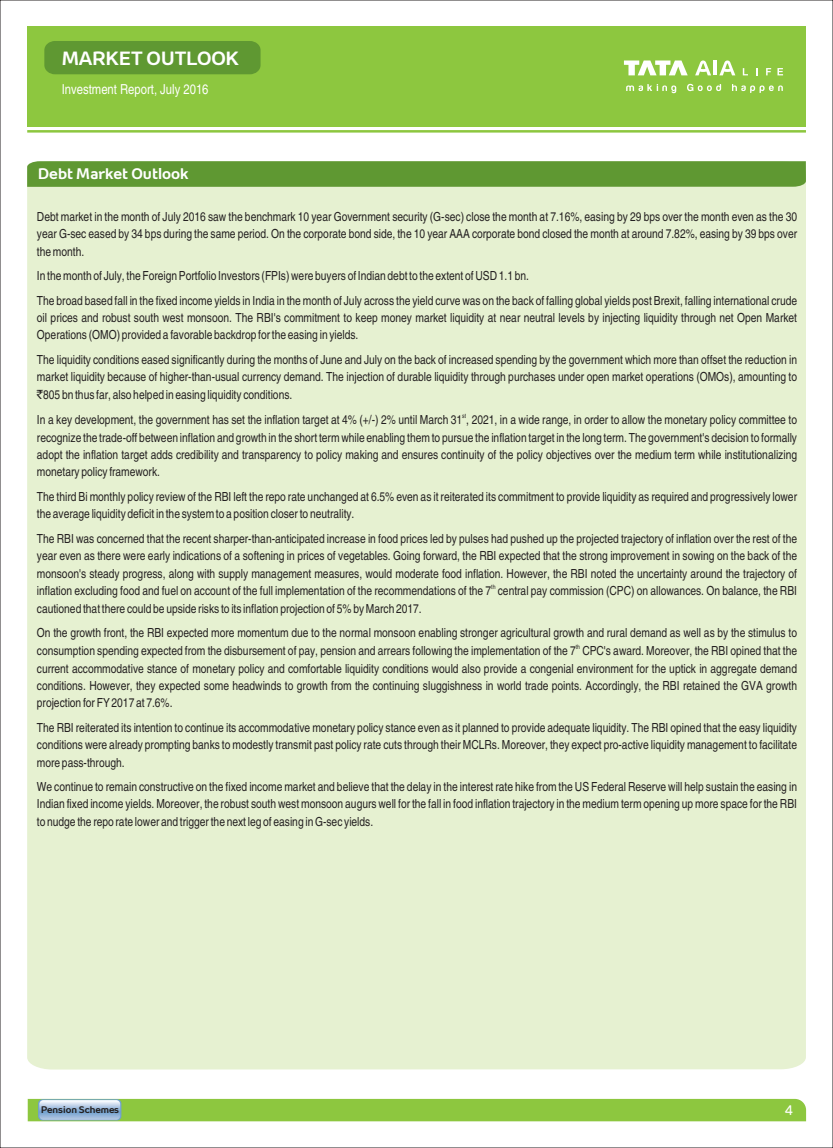
<style>
.page{position:relative;width:833px;height:1148px;background:#fff}
.page>*{position:absolute;margin:0;border:0;box-sizing:border-box;transform-origin:0 0}
.t1{font:700 18.75px "TATAAIA Print";color:#fff}
.t2{font:700 15px "TATAAIA Print";color:#fff}
.t3{font:condensed 13.75px "Helvetica";color:#fff}
.t4{font:13.75px "TATAAIA Print";color:#fff}
.t5{font:condensed 12.5px/17.4px "Helvetica";color:#231f20;text-align:justify}
.t6{font:700 9.38px "TATAAIA Print";color:#231f20}
.t7{font:condensed 6.25px "Helvetica";color:#231f20}
.s1{font-family:"Rupee Foradian";font-stretch:normal}
</style>
<div class="page">
<div style="left:28px;top:1098px;width:778px;height:23px;background:#8dc73f"></div>
<div style="left:27px;top:27px;width:779px;height:100px;background:#8dc73f"></div>
<hr style="left:27px;top:130px;width:779px;height:3px;background:#8dc73f">
<svg style="left:626px;top:84px;width:50px;height:9px"></svg>
<svg style="left:687px;top:84px;width:34px;height:7px"></svg>
<svg style="left:732px;top:84px;width:50px;height:9px"></svg>
<svg style="left:742px;top:68px;width:6px;height:7px"></svg>
<svg style="left:766px;top:68px;width:5px;height:7px"></svg>
<svg style="left:777px;top:68px;width:6px;height:7px"></svg>
<svg style="left:695px;top:60px;width:16px;height:15px"></svg>
<svg style="left:719px;top:60px;width:16px;height:15px"></svg>
<hr style="left:713px;top:60px;width:3px;height:15px;background:#fff">
<svg style="left:624px;top:60px;width:63px;height:15px"></svg>
<div style="left:44px;top:41px;width:216px;height:33px;background:#5f9832"></div>
<div style="left:27px;top:161px;width:779px;height:908px;background:#e6f1d1"></div>
<svg style="left:27px;top:161px;width:778px;height:26px;background:#619935"></svg>
<svg style="left:38px;top:1099px;width:83px;height:21px"></svg>
<svg style="left:39px;top:1100px;width:81px;height:19px;background:#aac4e2"></svg>
<h1 class="t1" style="left:62px;top:51px;width:179px">MARKET OUTLOOK</h1>
<p class="t3" style="left:62px;top:84px;width:148px">Investment Report, July 2016</p>
<p class="t2" style="left:38px;top:168px;width:152px">Debt Market Outlook</p>
<p class="t5" style="left:37px;top:209px;width:761px">Debt market in the month of July 2016 saw the benchmark 10 year Government security (G-sec) close the month at 7.16%, easing by 29 bps over the month even as the 30 year G-sec eased by 34 bps during the same period. On the corporate bond side, the 10 year AAA corporate bond closed the month at around 7.82%, easing by 39 bps over the month.</p>
<p class="t5" style="left:37px;top:264px;width:761px;line-height:24.6px">In the month of July, the Foreign Portfolio Investors (FPIs) were buyers of Indian debt to the extent of USD 1.1 bn.<br>The broad based fall in the fixed income yields in India in the month of July across the yield curve was on the back of falling global yields post Brexit, falling international crude</p>
<p class="t5" style="left:37px;top:310px;width:761px">oil prices and robust south west monsoon. The RBI's commitment to keep money market liquidity at near neutral levels by injecting liquidity through net Open Market<br>Operations (OMO) provided a favorable backdrop for the easing in yields.</p>
<p class="t5" style="left:37px;top:352px;width:761px">The liquidity conditions eased significantly during the months of June and July on the back of increased spending by the government which more than offset the reduction in market liquidity because of higher-than-usual currency demand. The injection of durable liquidity through purchases under open market operations (OMOs), amounting to <span class="s1">`</span>805 bn thus far, also helped in easing liquidity conditions.</p>
<p class="t7" style="left:462px;top:413px;width:5px">st</p>
<p class="t5" style="left:37px;top:412px;width:761px">In a key development, the government has set the inflation target at 4% (+/-) 2% until March 31 , 2021, in a wide range, in order to allow the monetary policy committee to recognize the trade-off between inflation and growth in the short term while enabling them to pursue the inflation target in the long term. The government's decision to formally adopt the inflation target adds credibility and transparency to policy making and ensures continuity of the policy objectives over the medium term while institutionalizing monetary policy framework.</p>
<p class="t5" style="left:37px;top:489px;width:761px">The third Bi monthly policy review of the RBI left the repo rate unchanged at 6.5% even as it reiterated its commitment to provide liquidity as required and progressively lower the average liquidity deficit in the system to a position closer to neutrality.</p>
<p class="t5" style="left:37px;top:531px;width:761px">The RBI was concerned that the recent sharper-than-anticipated increase in food prices led by pulses had pushed up the projected trajectory of inflation over the rest of the year even as there were early indications of a softening in prices of vegetables. Going forward, the RBI expected that the strong improvement in sowing on the back of the monsoon's steady progress, along with supply management measures, would moderate food inflation. However, the RBI noted the uncertainty around the trajectory of</p>
<p class="t7" style="left:491px;top:584px;width:6px">th</p>
<p class="t5" style="left:37px;top:583px;width:761px">inflation excluding food and fuel on account of the full implementation of the recommendations of the 7 central pay commission (CPC) on allowances. On balance, the RBI cautioned that there could be upside risks to its inflation projection of 5% by March 2017.</p>
<p class="t5" style="left:37px;top:625px;width:761px">On the growth front, the RBI expected more momentum due to the normal monsoon enabling stronger agricultural growth and rural demand as well as by the stimulus to</p>
<p class="t7" style="left:576px;top:644px;width:6px">th</p>
<p class="t5" style="left:37px;top:643px;width:761px">consumption spending expected from the disbursement of pay, pension and arrears following the implementation of the 7 CPC's award. Moreover, the RBI opined that the current accommodative stance of monetary policy and comfortable liquidity conditions would also provide a congenial environment for the uptick in aggregate demand conditions. However, they expected some headwinds to growth from the continuing sluggishness in world trade points. Accordingly, the RBI retained the GVA growth projection for FY 2017 at 7.6%.</p>
<p class="t5" style="left:37px;top:720px;width:761px">The RBI reiterated its intention to continue its accommodative monetary policy stance even as it planned to provide adequate liquidity. The RBI opined that the easy liquidity conditions were already prompting banks to modestly transmit past policy rate cuts through their MCLRs. Moreover, they expect pro-active liquidity management to facilitate more pass-through.</p>
<p class="t5" style="left:37px;top:779px;width:761px">We continue to remain constructive on the fixed income market and believe that the delay in the interest rate hike from the US Federal Reserve will help sustain the easing in Indian fixed income yields. Moreover, the robust south west monsoon augurs well for the fall in food inflation trajectory in the medium term opening up more space for the RBI to nudge the repo rate lower and trigger the next leg of easing in G-sec yields.</p>
<p class="t6" style="left:41px;top:1105px;width:80px">Pension Schemes</p>
<p class="t4" style="left:784px;top:1104px;width:10px">4</p>
</div>
